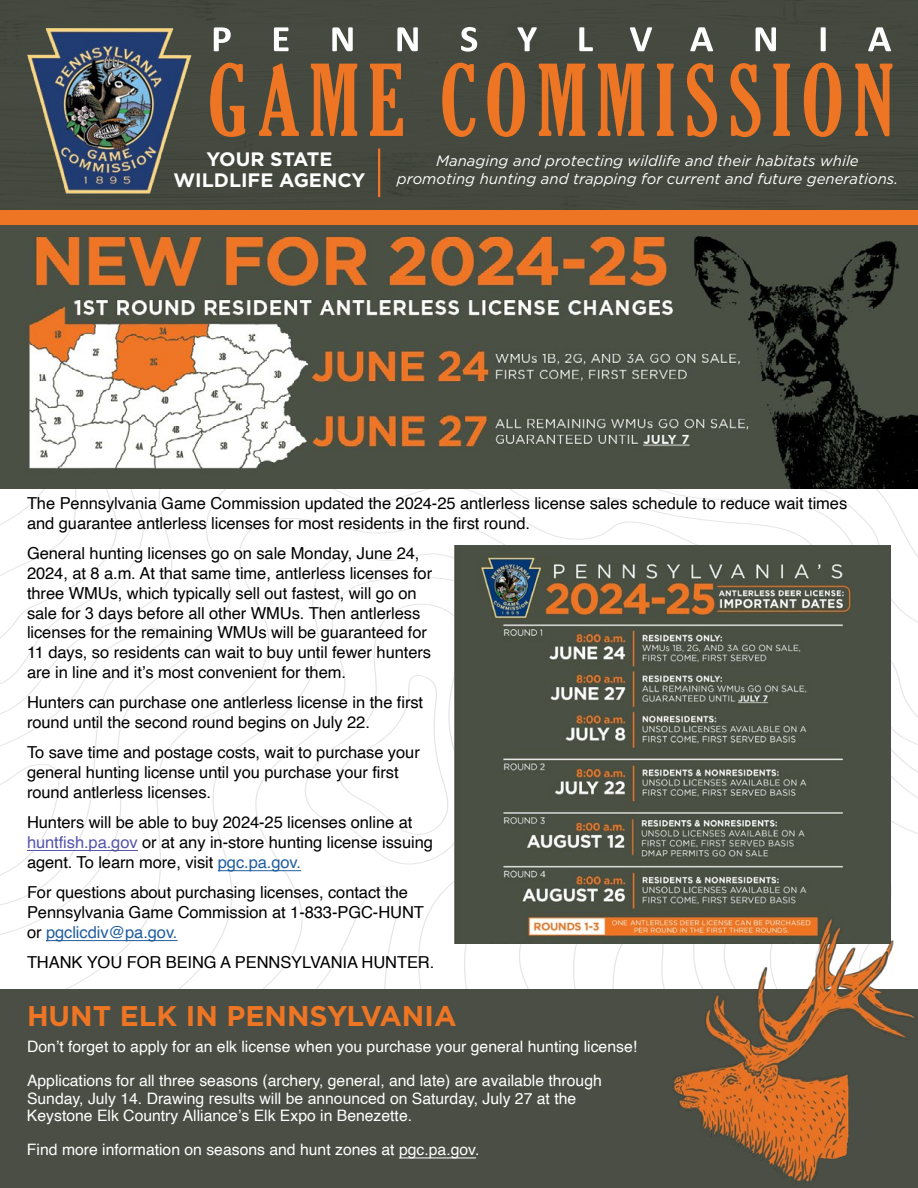
<style>
.page{position:relative;width:918px;height:1188px;background:#fff}
.page>*{position:absolute;margin:0;border:0;box-sizing:border-box;transform-origin:0 0}
.t1{font:extra-condensed 95.25px "Gloucester";letter-spacing:.1em;color:#ee7523}
.t2{font:700 28.5px "Gotham";color:#ee7523}
.t3{font:700 19.5px/21px "Gotham";color:#fff;text-align:center}
.t4{font:16.5px/19.8px "Helvetica";letter-spacing:-.005em;color:#000}
.t5{font:15.75px/34.5px "Helvetica";color:#fff}
.t6{font:italic 15px/18px "Gotham";color:#fff;text-align:center}
.s1{font-family:"Arial"}
.s2{color:#55a}
.s3{color:#215e9e}
</style>
<div class="page">
<svg style="left:0;top:576px;width:490px;height:413px"></svg>
<svg style="left:303px;top:602px;width:152px;height:268px"></svg>
<svg style="left:339px;top:675px;width:111px;height:160px"></svg>
<svg style="left:0;top:885px;width:418px;height:104px"></svg>
<svg style="left:584px;top:943px;width:87px;height:46px"></svg>
<div style="left:0;top:0;width:918px;height:210px;background:#45493f"></div>
<img style="left:27px;top:27px;width:172px;height:169px">
<svg style="left:214px;top:27px;width:677px;height:25px;background:#63675f"></svg>
<hr style="left:378px;top:148px;width:2px;height:49px;background:#ee7523">
<hr style="left:46px;top:940px;width:132px;height:1px;background:#215e9e">
<hr style="left:218px;top:870px;width:83px;height:1px;background:#215e9e">
<hr style="left:27px;top:850px;width:111px;height:1px;background:#55a">
<img style="left:0;top:225px;width:918px;height:264px">
<div style="left:0;top:210px;width:918px;height:15px;background:#ee7523"></div>
<div style="left:0;top:989px;width:918px;height:199px;background:#4a4e44"></div>
<img style="left:455px;top:545px;width:436px;height:398px">
<hr style="left:399px;top:1158px;width:77px;height:1px;background:#fff">
<img style="left:671px;top:916px;width:244px;height:269px">
<h1 class="t1" style="left:207px;top:46px;width:688px">GAME COMMISSION</h1>
<p class="t3" style="left:174px;top:148px;width:193px">YOUR STATE<br>WILDLIFE AGENCY</p>
<p class="t6" style="left:397px;top:152px;width:503px">Managing and protecting wildlife and their habitats while promoting hunting and trapping for current and future generations.</p>
<p class="t4" style="left:27px;top:494px;width:822px">The Pennsylvania Game Commission updated the 2024-25 antlerless license sale<span class="s1">s</span> schedule to reduce wait times and guarantee antlerless licenses for most residents in the first round.</p>
<p class="t4" style="left:27px;top:544px;width:407px">General hunting licenses go on sale Monday, June 24, 2024, at 8 a.m. At that same time, antlerless licenses for three WMUs, which typically sell out fastest, will go on sale for <span class="s1">3</span> days before all other WMUs. Then antlerless licenses for the remaining WMUs will be guaranteed for 11 days, so residents can wait to buy until fewer hunters are in line and it’s most convenient for them.</p>
<p class="t4" style="left:27px;top:693px;width:398px">Hunters can purchase one antlerless license in the first round until the second round begins on July 22.</p>
<p class="t4" style="left:27px;top:743px;width:394px">To save time and postage costs, wait to purchase your general hunting license until you purchase your first round antlerless licenses.</p>
<p class="t4" style="left:27px;top:813px;width:407px">Hunters will be able to buy 2024-25 licenses online at <span class="s2">huntfish.pa.gov</span> or at any in-store hunting license issuing agent. To learn more, visit <span class="s3">pgc.pa.gov.</span></p>
<p class="t4" style="left:27px;top:883px;width:398px">For questions about purchasing licenses, contact the<br>Pennsylvania Game Commission at 1-833-PGC-HUNT or <span class="s3">pgclicdiv@pa.gov.</span></p>
<p class="t4" style="left:27px;top:953px;width:409px">THANK YOU FOR BEING A PENNSYLVANIA HUNTER.</p>
<h2 class="t2" style="left:27px;top:997px;width:431px">HUNT ELK IN PENNSYLVANIA</h2>
<p class="t5" style="left:27px;top:1030px;width:612px">Don’t forget to apply for an elk license when you purchase your general hunting license!<br>Applications for all three seasons (archery, general, and late) are available through</p>
<p class="t5" style="left:27px;top:1090px;width:551px;line-height:17.2px">Sunday, July 14. Drawing <span class="s1">results will be announced</span> on Saturday, July 27 at the<br>Keystone Elk Country Alliance’s Elk Expo in Benezette.</p>
<p class="t5" style="left:27px;top:1133px;width:454px">Find more information on seasons and hunt zones at pgc.pa.gov.</p>
</div>
